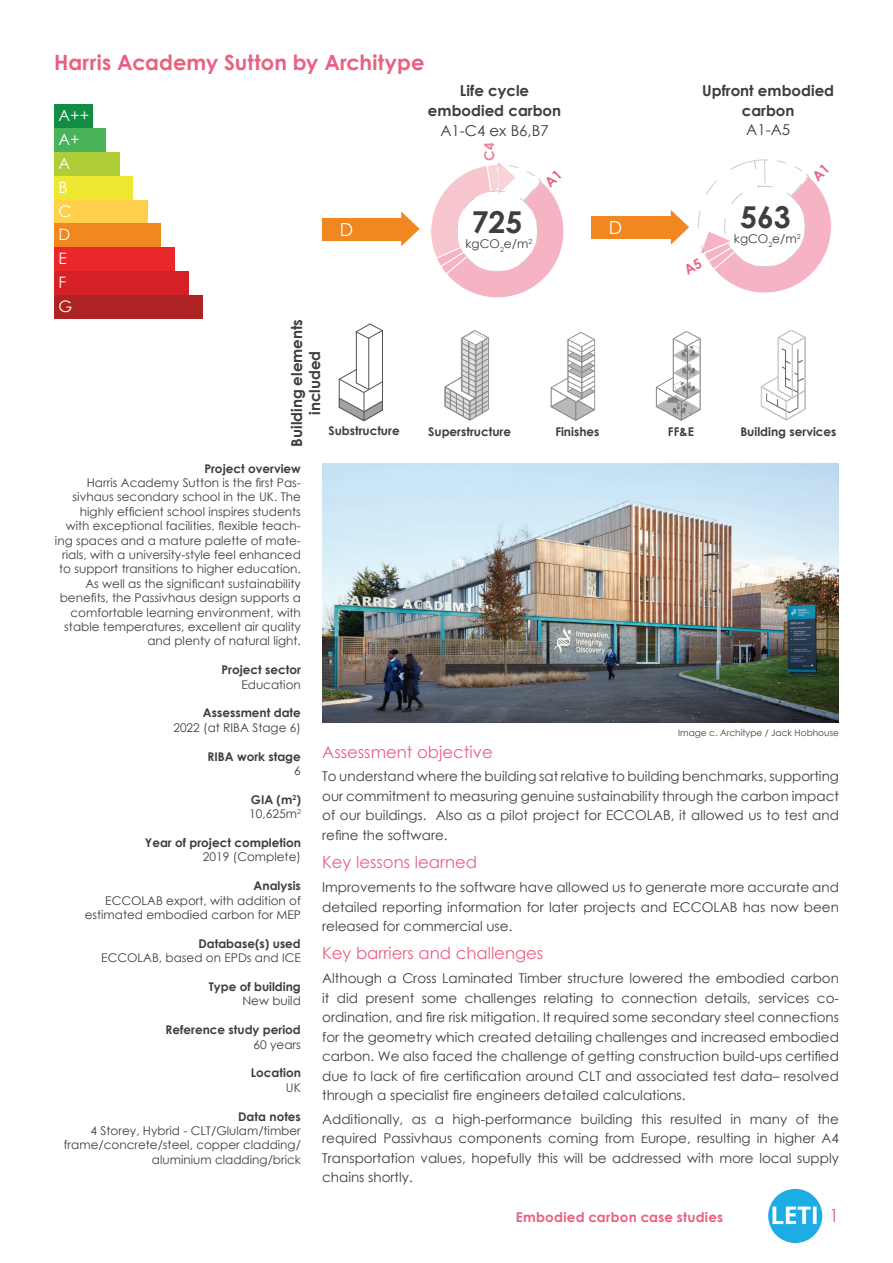
<style>
.page{position:relative;width:893px;height:1263px;background:#fff}
.page>*{position:absolute;margin:0;border:0;box-sizing:border-box;transform-origin:0 0}
.t1{font:700 30.15px "Century Gothic";color:#3e3e3f}
.Sub-heading_03{font:700 21px "Century Gothic";letter-spacing:.005em;color:#ea6082}
.t2{font:18px "Century Gothic";color:#fff}
.t3{font:18px "Century Gothic";color:#ea6082}
.t4{font:16.5px "Century Gothic";color:#ea6082}
.t5{font:15.75px "Century Gothic";color:#fff}
.t6{font:700 15px/20px "Century Gothic";color:#3e3e3f;text-align:center}
.t7{font:15px "Century Gothic";color:#3e3e3f}
.t8{font:13.5px/19.5px "Century Gothic";color:#3e3e3f;text-align:justify}
.t9{font:700 13.5px "Century Gothic";letter-spacing:.02em;color:#ea6082}
.t10{font:700 13.5px "Century Gothic";color:#ee8196}
.t11{font:12px/14.4px "Century Gothic";color:#3e3e3f;text-align:right}
.t12{font:700 12px "Century Gothic";color:#3e3e3f}
.t13{font:9px "Century Gothic";color:#3e3e3f}
</style>
<div class="page">
<img style="left:768px;top:1189px;width:54px;height:54px;border-radius:27px">
<div style="left:591px;top:216px;width:79px;height:23px;background:#f18720"></div>
<div style="left:322px;top:218px;width:79px;height:23px;background:#f18720"></div>
<img style="left:760px;top:331px;width:46px;height:89px">
<img style="left:655px;top:331px;width:46px;height:90px">
<hr style="left:382px;top:330px;width:1px;height:80px;background:#515455">
<hr style="left:368px;top:338px;width:1px;height:52px;background:#515455">
<hr style="left:356px;top:332px;width:1px;height:51px;background:#515455">
<svg style="left:355px;top:323px;width:28px;height:16px"></svg>
<svg style="left:338px;top:369px;width:45px;height:53px"></svg>
<img style="left:444px;top:330px;width:46px;height:91px">
<img style="left:550px;top:331px;width:46px;height:90px">
<svg style="left:401px;top:211px;width:19px;height:35px"></svg>
<img style="left:322px;top:463px;width:517px;height:260px">
<div style="left:54px;top:104px;width:38px;height:24px;background:#118e44"></div>
<div style="left:54px;top:128px;width:52px;height:24px;background:#49b35a"></div>
<div style="left:54px;top:152px;width:65px;height:24px;background:#aecd36"></div>
<div style="left:54px;top:176px;width:78px;height:24px;background:#efe830"></div>
<div style="left:54px;top:200px;width:93px;height:24px;background:#fed04c"></div>
<div style="left:54px;top:223px;width:106px;height:24px;background:#f18720"></div>
<div style="left:54px;top:247px;width:120px;height:24px;background:#ea282c"></div>
<div style="left:54px;top:271px;width:135px;height:24px;background:#d62028"></div>
<div style="left:54px;top:295px;width:148px;height:24px;background:#ad2324"></div>
<svg style="left:431px;top:162px;width:133px;height:136px"></svg>
<svg style="left:671px;top:159px;width:160px;height:134px"></svg>
<p class="Sub-heading_03" style="left:54px;top:46px;width:372px">Harris Academy Sutton by Architype</p>
<p class="t5" style="left:58px;top:104px;width:32px">A++</p>
<p class="t5" style="left:58px;top:128px;width:23px">A+</p>
<p class="t5" style="left:58px;top:152px;width:13px">A</p>
<p class="t5" style="left:58px;top:176px;width:11px">B</p>
<p class="t5" style="left:58px;top:200px;width:14px">C</p>
<p class="t5" style="left:58px;top:223px;width:13px">D</p>
<p class="t5" style="left:58px;top:247px;width:10px">E</p>
<p class="t5" style="left:58px;top:271px;width:9px">F</p>
<p class="t5" style="left:58px;top:295px;width:15px">G</p>
<p class="t6" style="left:428px;top:80px;width:135px">Life cycle embodied carbon</p>
<p class="t7" style="left:440px;top:120px;width:110px">A1-C4 ex B6,B7</p>
<p class="t10" style="left:479px;top:161px;width:20px;rotate:-90deg">C4</p>
<p class="t1" style="left:472px;top:199px;width:52px">725</p>
<p class="t11" style="left:465px;top:236px;width:68px">kgCO<sub>2</sub>e/m<sup>2</sup></p>
<p class="t2" style="left:340px;top:217px;width:15px">D</p>
<p class="t2" style="left:609px;top:215px;width:15px">D</p>
<p class="t6" style="left:702px;top:80px;width:133px;line-height:19.5px">Upfront embodied carbon</p>
<p class="t7" style="left:746px;top:119px;width:45px">A1-A5</p>
<p class="t1" style="left:740px;top:194px;width:52px">563</p>
<p class="t11" style="left:734px;top:232px;width:68px">kgCO<sub>2</sub>e/m<sup>2</sup></p>
<p class="t6" style="left:287px;top:446px;width:129px;line-height:18px;rotate:-90deg">Building elements included</p>
<p class="t12" style="left:328px;top:422px;width:73px">Substructure</p>
<p class="t12" style="left:428px;top:422px;width:84px">Superstructure</p>
<p class="t12" style="left:555px;top:422px;width:46px">Finishes</p>
<p class="t12" style="left:668px;top:422px;width:27px">FF&amp;E</p>
<p class="t12" style="left:740px;top:422px;width:98px">Building services</p>
<p class="t12" style="left:204px;top:459px;width:98px">Project overview</p>
<p class="t11" style="left:55px;top:475px;width:247px">Harris Academy Sutton is the first Pas&shy;sivhaus secondary school in the UK. The highly efficient school inspires students with exceptional facilities, flexible teach&shy;ing spaces and a mature palette of mate&shy;rials, with a university-style feel enhanced to support transitions to higher education.<br>As well as the significant sustainability benefits, the Passivhaus design supports a comfortable learning environment, with stable temperatures, excellent air quality and plenty of natural light.</p>
<p class="t12" style="left:221px;top:661px;width:81px">Project sector</p>
<p class="t11" style="left:241px;top:677px;width:61px">Education</p>
<p class="t12" style="left:203px;top:704px;width:99px">Assessment date</p>
<p class="t11" style="left:173px;top:720px;width:129px">2022 (at RIBA Stage 6)</p>
<p class="t12" style="left:208px;top:747px;width:95px">RIBA work stage</p>
<p class="t11" style="left:294px;top:763px;width:8px">6</p>
<p class="t12" style="left:251px;top:790px;width:51px">GIA (m<sup>2</sup>)</p>
<p class="t11" style="left:249px;top:806px;width:53px">10,625m<sup>2</sup></p>
<p class="t12" style="left:145px;top:833px;width:158px">Year of project completion</p>
<p class="t11" style="left:203px;top:850px;width:99px">2019 (Complete)</p>
<p class="t12" style="left:254px;top:877px;width:49px">Analysis</p>
<p class="t11" style="left:105px;top:893px;width:197px">ECCOLAB export, with addition of</p>
<p class="t11" style="left:85px;top:907px;width:218px">estimated embodied carbon for MEP</p>
<p class="t12" style="left:198px;top:934px;width:104px">Database(s) used</p>
<p class="t11" style="left:101px;top:950px;width:201px">ECCOLAB, based on EPDs and ICE</p>
<p class="t12" style="left:209px;top:977px;width:94px">Type of building</p>
<p class="t11" style="left:242px;top:994px;width:60px">New build</p>
<p class="t12" style="left:166px;top:1021px;width:137px">Reference study period</p>
<p class="t11" style="left:254px;top:1037px;width:49px">60 years</p>
<p class="t12" style="left:251px;top:1064px;width:51px">Location</p>
<p class="t11" style="left:286px;top:1080px;width:16px">UK</p>
<p class="t12" style="left:238px;top:1107px;width:64px">Data notes</p>
<p class="t11" style="left:64px;top:1123px;width:239px">4 Storey, Hybrid - CLT/Glulam/timber frame/concrete/steel, copper cladding/ aluminium cladding/brick</p>
<p class="t13" style="left:678px;top:726px;width:162px">Image c. Architype / Jack Hobhouse</p>
<p class="t4" style="left:322px;top:740px;width:172px">Assessment objective</p>
<p class="t8" style="left:322px;top:767px;width:518px">To understand where the building sat relative to building benchmarks, supporting our commitment to measuring genuine sustainability through the carbon impact of our buildings. Also as a pilot project for ECCOLAB, it allowed us to test and refine the software.</p>
<p class="t4" style="left:322px;top:851px;width:156px">Key lessons learned</p>
<p class="t8" style="left:322px;top:877px;width:518px">Improvements to the software have allowed us to generate more accurate and detailed reporting information for later projects and ECCOLAB has now been released for commercial use.</p>
<p class="t4" style="left:322px;top:942px;width:223px">Key barriers and challenges</p>
<p class="t8" style="left:322px;top:968px;width:518px">Although a Cross Laminated Timber structure lowered the embodied carbon it did present some challenges relating to connection details, services co&shy;ordination, and fire risk mitigation. It required some secondary steel connections for the geometry which created detailing challenges and increased embodied carbon. We also faced the challenge of getting construction build-ups certified due to lack of fire certification around CLT and associated test data– resolved through a specialist fire engineers detailed calculations.</p>
<p class="t8" style="left:322px;top:1109px;width:518px">Additionally, as a high-performance building this resulted in many of the required Passivhaus components coming from Europe, resulting in higher A4<br>Transportation values, hopefully this will be addressed with more local supply chains shortly.</p>
<p class="t9" style="left:516px;top:1206px;width:209px">Embodied carbon case studies</p>
<h3 class="t3" style="left:829px;top:1203px;width:11px">1</h3>
</div>
